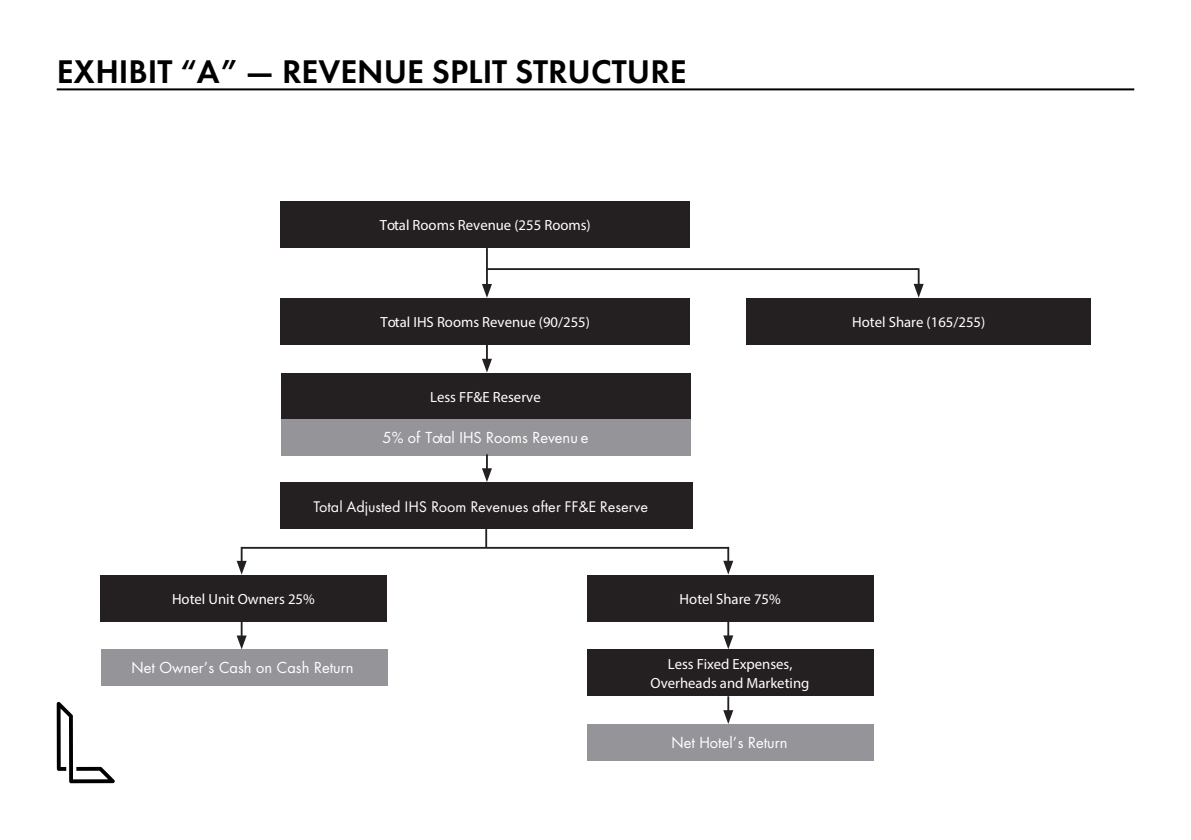
<style>
.page{position:relative;width:1191px;height:840px;background:#fff}
.page>*{position:absolute;margin:0;border:0;box-sizing:border-box;transform-origin:0 0}
.t1{font:600 34px "Futura PT";color:#000}
.t2{font:16px "Futura PT";color:#fff}
.t3{font:14.8px/19.4px "Myriad Pro";color:#fff;text-align:center}
.t4{font:14.8px "Futura";color:#fff}
</style>
<div class="page">
<svg style="left:57px;top:702px;width:58px;height:80px"></svg>
<hr style="left:57px;top:88px;width:1077px;height:2px;background:#000">
<div style="left:281px;top:298px;width:409px;height:47px;background:#241f21"></div>
<div style="left:281px;top:201px;width:409px;height:47px;background:#241f21"></div>
<div style="left:281px;top:482px;width:412px;height:46px;background:#241f21"></div>
<div style="left:100px;top:574px;width:287px;height:47px;background:#241f21"></div>
<div style="left:101px;top:649px;width:286px;height:36px;background:#949499"></div>
<div style="left:586px;top:723px;width:287px;height:37px;background:#949499"></div>
<div style="left:586px;top:574px;width:287px;height:47px;background:#241f21"></div>
<div style="left:746px;top:298px;width:345px;height:46px;background:#241f21"></div>
<div style="left:586px;top:649px;width:287px;height:46px;background:#241f21"></div>
<div style="left:281px;top:372px;width:409px;height:47px;background:#241f21"></div>
<div style="left:281px;top:418px;width:409px;height:37px;background:#949499"></div>
<hr style="left:486px;top:248px;width:2px;height:39px;background:#241f21">
<svg style="left:482px;top:284px;width:10px;height:13px"></svg>
<svg style="left:237px;top:546px;width:10px;height:28px"></svg>
<svg style="left:237px;top:621px;width:10px;height:28px"></svg>
<svg style="left:482px;top:345px;width:10px;height:27px"></svg>
<svg style="left:482px;top:454px;width:10px;height:28px"></svg>
<svg style="left:913px;top:270px;width:10px;height:27px"></svg>
<svg style="left:723px;top:547px;width:10px;height:27px"></svg>
<svg style="left:723px;top:621px;width:10px;height:28px"></svg>
<svg style="left:723px;top:696px;width:10px;height:27px"></svg>
<svg style="left:485px;top:528px;width:2px;height:18px"></svg>
<hr style="left:486px;top:268px;width:433px;height:2px;background:#241f21">
<hr style="left:242px;top:546px;width:487px;height:2px;background:#241f21">
<h1 class="t1" style="left:57px;top:50px;width:631px">EXHIBIT “A” — REVENUE SPLIT STRUCTURE</h1>
<p class="t3" style="left:380px;top:215px;width:213px">Total Rooms Revenue (255 Rooms)</p>
<p class="t3" style="left:380px;top:312px;width:211px">Total IHS Rooms Revenue (90/255)</p>
<p class="t3" style="left:430px;top:387px;width:112px">Less FF&amp;E Reserve</p>
<p class="t4" style="left:382px;top:427px;width:207px">5% of Total IHS Rooms Revenu e</p>
<p class="t2" style="left:314px;top:497px;width:336px">Total Adjusted IHS Room Revenues after FF&amp;E Reserve</p>
<p class="t3" style="left:172px;top:588px;width:144px">Hotel Unit Owners 25%</p>
<p class="t3" style="left:679px;top:588px;width:103px">Hotel Share 75%</p>
<p class="t4" style="left:131px;top:657px;width:223px">Net Owner’s Cash on Cash Return</p>
<p class="t3" style="left:650px;top:653px;width:160px">Less Fixed Expenses,<br>Overheads and Marketing</p>
<p class="t4" style="left:671px;top:732px;width:117px">Net Hotel’s Return</p>
<p class="t3" style="left:852px;top:312px;width:135px">Hotel Share (165/255)</p>
</div>
